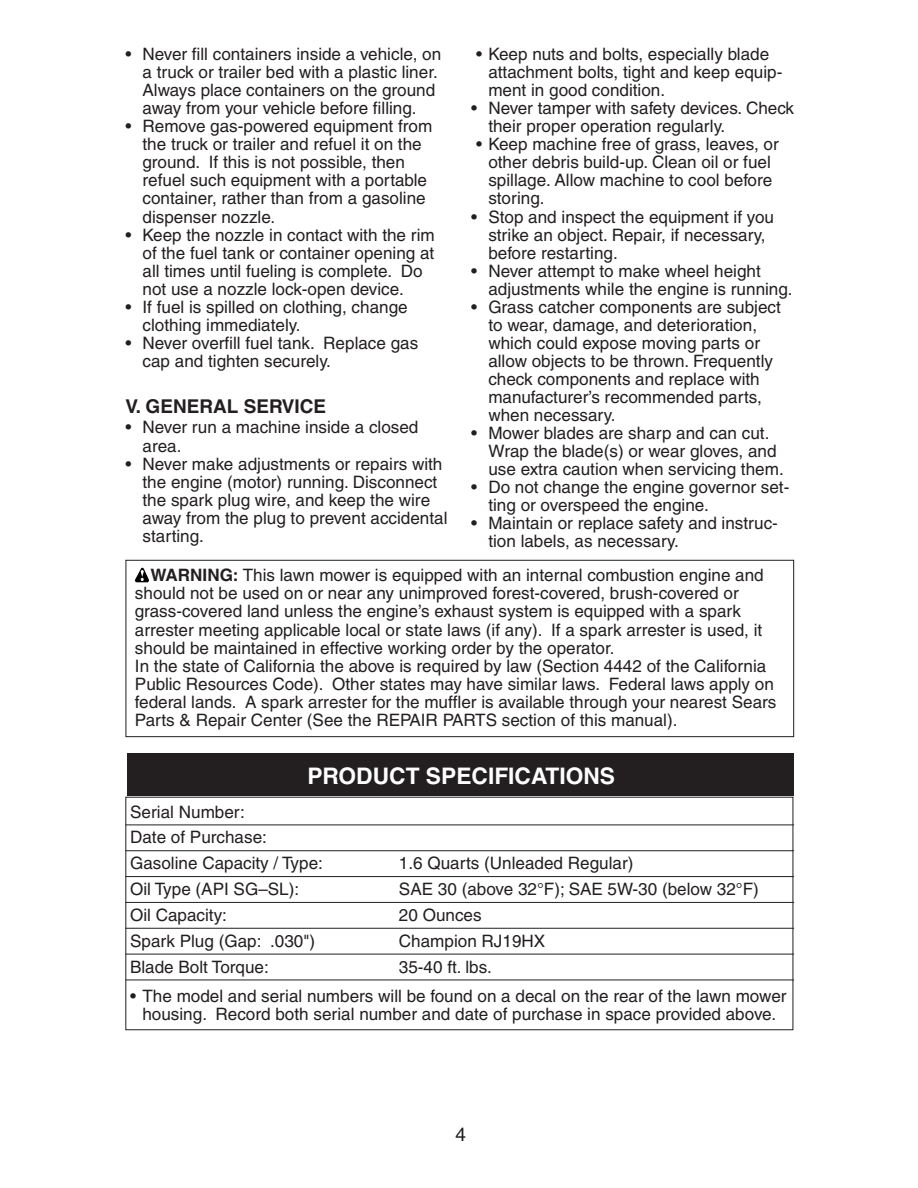
<style>
.page{position:relative;width:918px;height:1188px;background:#fff}
.page>*{position:absolute;margin:0;border:0;box-sizing:border-box;transform-origin:0 0}
.t1{font:700 22.8px "Helvetica";color:#fff}
.t2{font:700 19.05px "Helvetica";color:#231f20}
.t3{font:19.05px "Helvetica";color:#231f20}
.t4{font:17.1px/18px "Helvetica";color:#231f20}
.s1{font-weight:700}
</style>
<div class="page">
<hr style="left:125px;top:824px;width:669px;height:1px;background:#231f20">
<hr style="left:125px;top:850px;width:669px;height:1px;background:#231f20">
<hr style="left:125px;top:876px;width:669px;height:1px;background:#231f20">
<hr style="left:125px;top:902px;width:669px;height:1px;background:#231f20">
<hr style="left:125px;top:928px;width:669px;height:1px;background:#231f20">
<hr style="left:125px;top:954px;width:669px;height:1px;background:#231f20">
<hr style="left:125px;top:979px;width:669px;height:1px;background:#231f20">
<div style="left:125px;top:797px;width:668px;height:233px;border:1px solid #231f20"></div>
<div style="left:127px;top:754px;width:667px;height:42px;background:#231f20"></div>
<div style="left:125px;top:560px;width:669px;height:177px;border:1px solid #231f20"></div>
<svg style="left:135px;top:568px;width:14px;height:14px"></svg>
<p class="t4" style="left:143px;top:47px;width:300px;text-indent:-17px">• Never fill containers inside a vehicle, on a truck or trailer bed with a plastic liner.<br>Always place containers on the ground away from your vehicle before filling.</p>
<p class="t4" style="left:143px;top:119px;width:291px;text-indent:-17px">• Remove gas-powered equipment from the truck or trailer and refuel it on the ground. If this is not possible, then refuel such equipment with a portable container, rather than from a gasoline dispenser nozzle.</p>
<p class="t4" style="left:143px;top:227px;width:294px;text-indent:-17px">• Keep the nozzle in contact with the rim of the fuel tank or container opening at all times until fueling is complete. Do not use a nozzle lock-open device.</p>
<p class="t4" style="left:143px;top:299px;width:267px;text-indent:-17px">• If fuel is spilled on clothing, change clothing immediately.</p>
<p class="t4" style="left:143px;top:335px;width:277px;text-indent:-17px">• Never overfill fuel tank. Replace gas cap and tighten securely.</p>
<p class="t2" style="left:125px;top:399px;width:202px">V. GENERAL SERVICE</p>
<p class="t4" style="left:143px;top:420px;width:277px;text-indent:-17px">• Never run a machine inside a closed area.</p>
<p class="t4" style="left:143px;top:456px;width:306px;text-indent:-17px">• Never make adjustments or repairs with the engine (motor) running. Dis con nect the spark plug wire, and keep the wire away from the plug to prevent ac ci den tal starting.</p>
<p class="t4" style="left:488px;top:47px;width:296px;text-indent:-12px">• Keep nuts and bolts, especially blade attachment bolts, tight and keep equip&shy;ment in good condition.</p>
<p class="t4" style="left:488px;top:101px;width:307px;text-indent:-17px">• Never tamper with safety devices. Check their proper operation reg u lar ly.</p>
<p class="t4" style="left:488px;top:137px;width:292px;text-indent:-12px">• Keep machine free of grass, leaves, or other debris build-up. Clean oil or fuel spillage. Allow machine to cool before storing.</p>
<p class="t4" style="left:488px;top:209px;width:287px;text-indent:-17px">• Stop and inspect the equipment if you strike an object. Repair, if nec es sary, before restarting.</p>
<p class="t4" style="left:488px;top:263px;width:306px;text-indent:-17px">• Never attempt to make wheel height adjustments while the engine is running.</p>
<p class="t4" style="left:488px;top:299px;width:294px;text-indent:-17px">• Grass catcher components are sub ject to wear, dam age, and de te ri o ra tion, which could expose moving parts or allow objects to be thrown. Frequently check com po nents and replace with man u fac tur er’s recommended parts, when necessary.</p>
<p class="t4" style="left:488px;top:426px;width:297px;text-indent:-17px">• Mower blades are sharp and can cut.<br>Wrap the blade(s) or wear gloves, and use extra caution when ser vic ing them.</p>
<p class="t4" style="left:488px;top:480px;width:303px;text-indent:-17px">• Do not change the engine governor set&shy;ting or overspeed the engine.</p>
<p class="t4" style="left:488px;top:516px;width:291px;text-indent:-17px">• Maintain or replace safety and instruc&shy;tion labels, as necessary.</p>
<p class="t4" style="left:135px;top:568px;width:643px;text-indent:15px"><span class="s1">WARNING:</span> This lawn mower is equipped with an internal com bus tion engine and should not be used on or near any un im proved forest-covered, brush-covered or grass-cov ered land unless the engine’s exhaust system is equipped with a spark arrester meeting applicable local or state laws (if any). If a spark arrester is used, it should be maintained in effective working order by the operator.<br>In the state of California the above is required by law (Section 4442 of the California Public Resources Code). Other states may have similar laws. Federal laws apply on federal lands. A spark arrester for the muffler is available through your nearest Sears Parts &amp; Repair Center (See the REPAIR PARTS section of this manual).</p>
<h1 class="t1" style="left:307px;top:768px;width:309px">PRODUCT SPECIFICATIONS</h1>
<p class="t4" style="left:130px;top:800px;width:194px;line-height:25.8px">Serial Number:<br>Date of Purchase:<br>Gasoline Capacity / Type:</p>
<p class="t4" style="left:399px;top:856px;width:236px">1.6 Quarts (Unleaded Regular)</p>
<p class="t4" style="left:130px;top:882px;width:171px">Oil Type (API SG–SL):</p>
<p class="t4" style="left:399px;top:882px;width:361px">SAE 30 (above 32°F); SAE 5W-30 (below 32°F)</p>
<p class="t4" style="left:130px;top:908px;width:98px">Oil Capacity:</p>
<p class="t4" style="left:399px;top:908px;width:84px">20 Ounces</p>
<p class="t4" style="left:130px;top:933px;width:187px">Spark Plug (Gap: .030")</p>
<p class="t4" style="left:399px;top:933px;width:148px">Champion RJ19HX</p>
<p class="t4" style="left:130px;top:959px;width:140px">Blade Bolt Torque:</p>
<p class="t4" style="left:399px;top:959px;width:94px">35-40 ft. lbs.</p>
<p class="t4" style="left:130px;top:988px;width:658px;text-align:center">• The model and serial numbers will be found on a decal on the rear of the lawn mower housing. Record both serial number and date of purchase in space provided above.</p>
<p class="t3" style="left:455px;top:1127px;width:12px">4</p>
</div>
